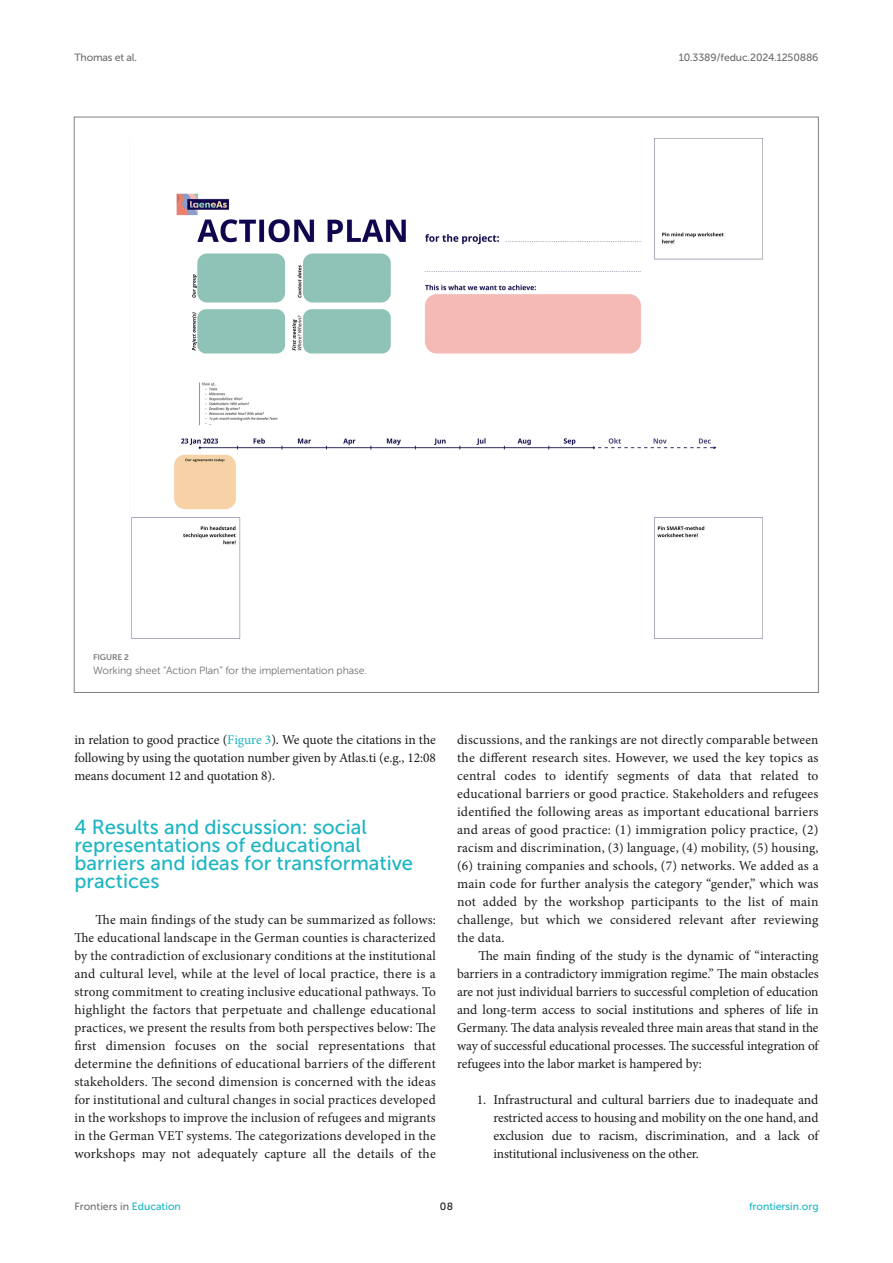
<style>
.page{position:relative;width:893px;height:1263px;background:#fff}
.page>*{position:absolute;margin:0;border:0;box-sizing:border-box;transform-origin:0 0}
.HEAD_1{font:20.25px/18px "Museo Sans 500";color:#1db5c3}
.TEXT_FLUSH{font:13.5px/18px "Minion Pro";letter-spacing:.005em;color:#1b1c1b;text-align:justify}
.TEXT{font:13.5px/18px "Minion Pro";letter-spacing:-.01em;color:#1b1c1b;text-align:justify}
.NL_ABV{font:13.5px/18px "Minion Pro";letter-spacing:-.01em;color:#1b1c1b;text-align:justify}
.t1{font:10.5px "Museo Sans 500";letter-spacing:-.015em;color:#706f70}
.FIG_LEG{font:10.5px "Museo Sans 300";letter-spacing:-.01em;color:#706f70}
.t2{font:10.5px "Museo Sans 500";color:#1db5c3}
.t3{font:10.5px "Museo Sans 500";color:#1b1c1b}
.FIG_HD{font:8.25px "Museo Sans 700";letter-spacing:-.01em;color:#7e7f7f}
.s1{color:#1db5c3}
</style>
<div class="page">
<img style="left:131px;top:138px;width:632px;height:501px">
<p class="t1" style="left:74px;top:51px;width:64px">Thomas et al.</p>
<p class="t1" style="left:679px;top:51px;width:141px">10.3389/feduc.2024.1250886</p>
<p class="FIG_HD" style="left:93px;top:652px;width:37px">FIGURE 2</p>
<p class="FIG_LEG" style="left:93px;top:664px;width:275px">Working sheet “Action Plan” for the implementation phase.</p>
<p class="TEXT_FLUSH" style="left:74px;top:731px;width:363px">in relation to good practice (<span class="s1">Figure 3</span>). We quote the citations in the following by using the quotation number given by Atlas.ti (e.g., 12:08 means document 12 and quotation 8).</p>
<p class="HEAD_1" style="left:74px;top:818px;width:340px">4 Results and discussion: social representations of educational barriers and ideas for transformative practices</p>
<p class="TEXT_FLUSH" style="left:74px;top:911px;width:363px;text-indent:21px">The main findings of the study can be summarized as follows:<br>The educational landscape in the German counties is characterized by the contradiction of exclusionary conditions at the institutional and cultural level, while at the level of local practice, there is a strong commitment to creating inclusive educational pathways. To highlight the factors that perpetuate and challenge educational practices, we present the results from both perspectives below: The first dimension focuses on the social representations that determine the definitions of educational barriers of the different stakeholders. The second dimension is concerned with the ideas for institutional and cultural changes in social practices developed in the workshops to improve the inclusion of refugees and migrants in the German VET systems. The categorizations developed in the workshops may not adequately capture all the details of the</p>
<p class="TEXT_FLUSH" style="left:457px;top:731px;width:363px">discussions, and the rankings are not directly comparable between the different research sites. However, we used the key topics as central codes to identify segments of data that related to educational barriers or good practice. Stakeholders and refugees identified the following areas as important educational barriers and areas of good practice: (1) immigration policy practice, (2) racism and discrimination, (3) language, (4) mobility, (5) housing, (6) training companies and schools, (7) networks. We added as a main code for further analysis the category “gender,” which was not added by the workshop participants to the list of main challenge, but which we considered relevant after reviewing the data.</p>
<p class="TEXT" style="left:457px;top:947px;width:363px;text-indent:21px">The main finding of the study is the dynamic of “interacting barriers in a contradictory immigration regime.” The main obstacles are not just individual barriers to successful completion of education and long-term access to social institutions and spheres of life in Germany. The data analysis revealed three main areas that stand in the way of successful educational processes. The successful integration of refugees into the labor market is hampered by:</p>
<p class="NL_ABV" style="left:493px;top:1091px;width:327px;text-indent:-16px">1. Infrastructural and cultural barriers due to inadequate and restricted access to housing and mobility on the one hand, and exclusion due to racism, discrimination, and a lack of institutional inclusiveness on the other.</p>
<p class="t1" style="left:74px;top:1200px;width:108px">Frontiers in <span class="s1">Education</span></p>
<p class="t3" style="left:440px;top:1200px;width:15px">08</p>
<p class="t2" style="left:749px;top:1200px;width:71px">frontiersin.org</p>
</div>
